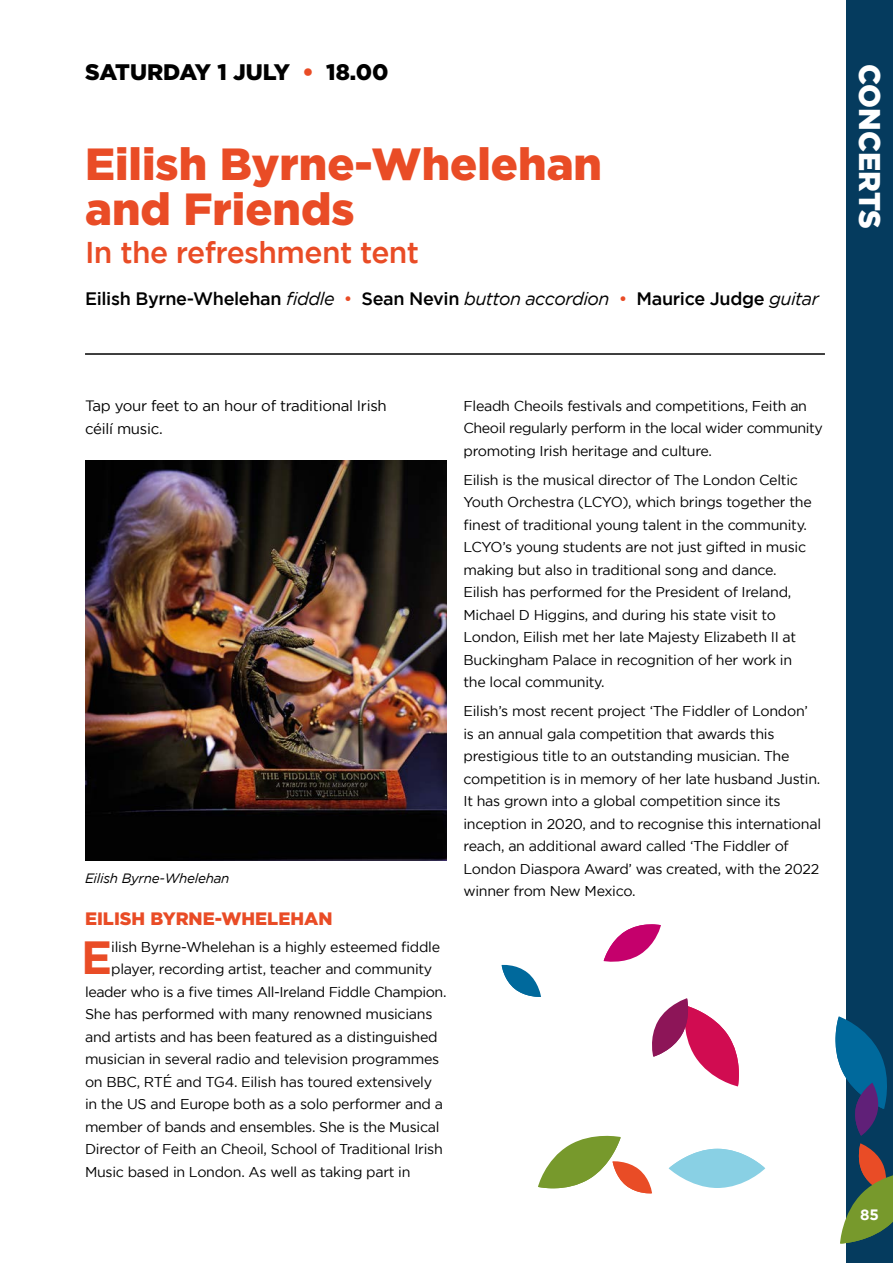
<style>
.page{position:relative;width:893px;height:1263px;background:#fff}
.page>*{position:absolute;margin:0;border:0;box-sizing:border-box;transform-origin:0 0}
.t1{font:700 46.35px "Gotham";color:#e94c26}
.t2{font:900 45px/45px "Gotham";color:#e94c26}
.t3{font:500 30px "Gotham";letter-spacing:-.02em;color:#e94c26}
.t4{font:900 30px "Gotham";color:#fff;scale:.96 1}
.t5{font:900 22.5px "Gotham";color:#000}
.t6{font:500 18px "Gotham";letter-spacing:-.02em;color:#000}
.t7{font:900 18px "Gotham";color:#e94c26}
.t8{font:15px/22.5px "Gotham";letter-spacing:-.02em;color:#000}
.t9{font:700 15px "Gotham";color:#fff}
.t10{font:14.25px/22.5px "Gotham";letter-spacing:-.02em;color:#000}
.t11{font:italic 13.5px "Gotham";letter-spacing:-.02em;color:#000}
.s1{color:#e94c26}
.s2{font-weight:400;font-style:italic}
.s3{font-weight:400;color:#e94c26}
</style>
<div class="page">
<div style="left:846px;top:0;width:47px;height:1263px;background:#053b5e"></div>
<svg style="left:840px;top:1143px;width:53px;height:100px"></svg>
<svg style="left:835px;top:1016px;width:52px;height:120px"></svg>
<hr style="left:85px;top:353px;width:740px;height:2px;background:#000">
<img style="left:85px;top:460px;width:362px;height:400px">
<svg style="left:669px;top:1149px;width:96px;height:39px;background:#99d6e7"></svg>
<svg style="left:669px;top:1149px;width:96px;height:19px"></svg>
<svg style="left:652px;top:998px;width:87px;height:88px"></svg>
<svg style="left:604px;top:924px;width:57px;height:38px"></svg>
<svg style="left:502px;top:964px;width:39px;height:33px"></svg>
<svg style="left:538px;top:1135px;width:114px;height:59px"></svg>
<h3 class="t5" style="left:85px;top:59px;width:305px">SATURDAY 1 JULY <span class="s1">•</span> 18.00</h3>
<h2 class="t2" style="left:85px;top:141px;width:519px">Eilish Byrne-Whelehan and Friends</h2>
<h3 class="t3" style="left:85px;top:235px;width:336px">In the refreshment tent</h3>
<p class="t6" style="left:85px;top:289px;width:735px">Eilish Byrne-Whelehan <span class="s2">fiddle</span> <span class="s3">•</span> Sean Nevin <span class="s2">button accordion</span> <span class="s3">•</span> Maurice Judge <span class="s2">guitar</span></p>
<h3 class="t4" style="left:887px;top:64px;width:174px;rotate:90deg">CONCERTS</h3>
<p class="t8" style="left:85px;top:394px;width:303px">Tap your feet to an hour of traditional Irish céilí music.</p>
<p class="t11" style="left:85px;top:870px;width:146px">Eilish Byrne-Whelehan</p>
<p class="t7" style="left:85px;top:908px;width:249px">EILISH BYRNE-WHELEHAN</p>
<h1 class="t1" style="left:81px;top:931px;width:33px">E</h1>
<p class="t10" style="left:111px;top:935px;width:330px">ilish Byrne-Whelehan is a highly esteemed fiddle</p>
<p class="t10" style="left:111px;top:958px;width:323px">player, recording artist, teacher and community</p>
<p class="t10" style="left:85px;top:980px;width:363px">leader who is a five times All-Ireland Fiddle Champion.</p>
<p class="t10" style="left:85px;top:1003px;width:349px">She has performed with many renowned musicians</p>
<p class="t10" style="left:85px;top:1025px;width:354px">and artists and has been featured as a distinguished</p>
<p class="t10" style="left:85px;top:1048px;width:356px">musician in several radio and television programmes</p>
<p class="t10" style="left:85px;top:1070px;width:349px">on BBC, RTÉ and TG4. Eilish has toured extensively</p>
<p class="t10" style="left:85px;top:1093px;width:359px">in the US and Europe both as a solo performer and a</p>
<p class="t10" style="left:85px;top:1115px;width:356px">member of bands and ensembles. She is the Musical</p>
<p class="t10" style="left:85px;top:1138px;width:359px">Director of Feith an Cheoil, School of Traditional Irish</p>
<p class="t10" style="left:85px;top:1160px;width:327px">Music based in London. As well as taking part in</p>
<p class="t10" style="left:463px;top:394px;width:361px">Fleadh Cheoils festivals and competitions, Feith an<br>Cheoil regularly perform in the local wider community promoting Irish heritage and culture.</p>
<p class="t10" style="left:463px;top:468px;width:350px">Eilish is the musical director of The London Celtic Youth Orchestra (LCYO), which brings together the finest of traditional young talent in the community.<br>LCYO’s young students are not just gifted in music making but also in traditional song and dance.<br>Eilish has performed for the President of Ireland, Michael D Higgins, and during his state visit to London, Eilish met her late Majesty Elizabeth II at Buckingham Palace in recognition of her work in the local community.</p>
<p class="t10" style="left:463px;top:699px;width:359px">Eilish’s most recent project ‘The Fiddler of London’ is an annual gala competition that awards this prestigious title to an outstanding musician. The competition is in memory of her late husband Justin.<br>It has grown into a global competition since its inception in 2020, and to recognise this international reach, an additional award called ‘The Fiddler of London Diaspora Award’ was created, with the 2022 winner from New Mexico.</p>
<p class="t9" style="left:860px;top:1205px;width:20px">85</p>
</div>
